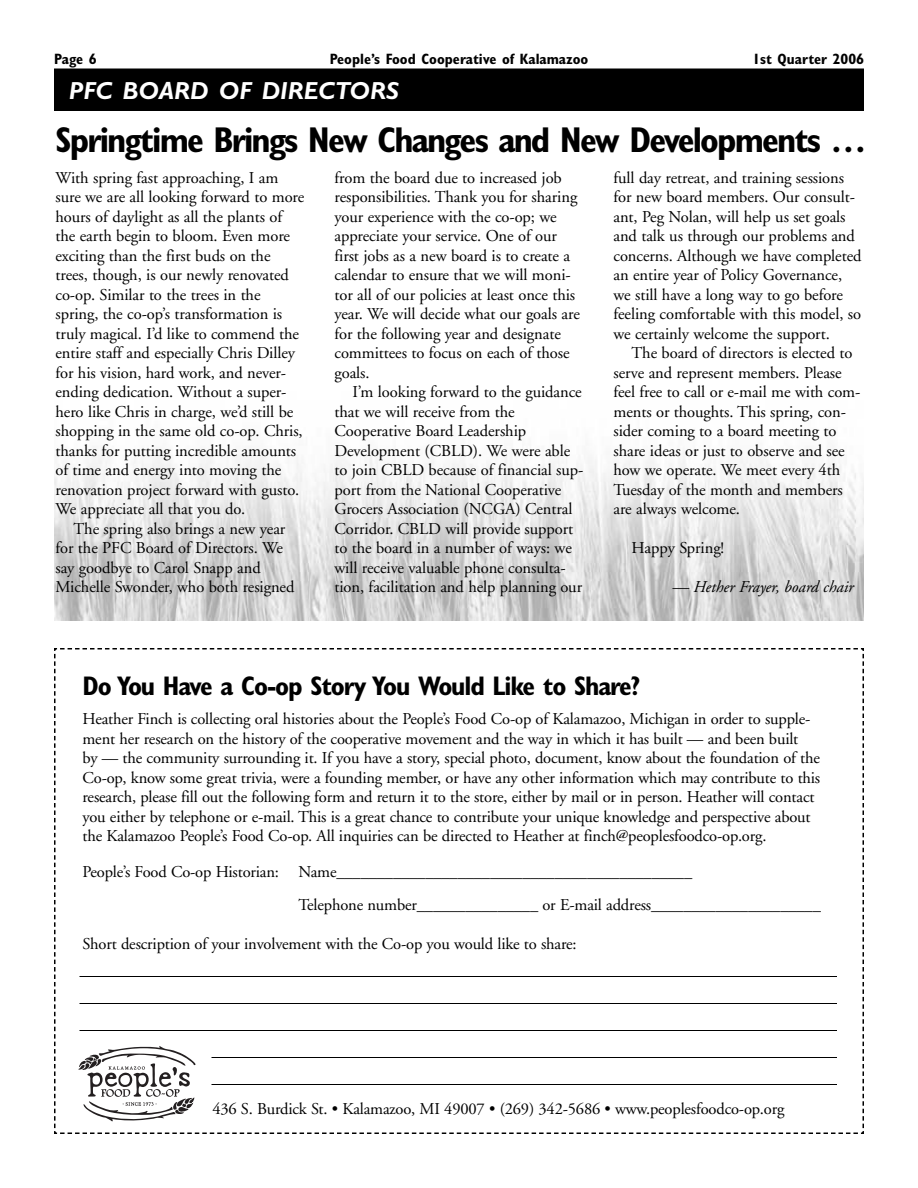
<style>
.page{position:relative;width:918px;height:1188px;background:#fff}
.page>*{position:absolute;margin:0;border:0;box-sizing:border-box;transform-origin:0 0}
.t1{font:700 condensed 36px "Gill Sans";letter-spacing:-.05em;color:#000}
.t2{font:700 condensed 27px "Gill Sans";letter-spacing:-.04em;color:#000}
.t3{font:italic 700 24.75px "Gill Sans";color:#fff}
.t4{font:16.5px/19.5px "Adobe Garamond";letter-spacing:-.005em;color:#000}
.t5{font:italic 16.5px "Adobe Garamond";letter-spacing:-.005em;color:#000}
.t6{font:700 condensed 15px "Gill Sans";color:#000}
</style>
<div class="page">
<div style="left:54px;top:69px;width:810px;height:41px;background:#000"></div>
<img style="left:54px;top:452px;width:810px;height:169px">
<svg style="left:54px;top:648px;width:810px;height:486px"></svg>
<hr style="left:80px;top:976px;width:757px;height:1px;background:#000">
<hr style="left:80px;top:1003px;width:757px;height:1px;background:#000">
<hr style="left:80px;top:1030px;width:757px;height:1px;background:#000">
<hr style="left:212px;top:1057px;width:625px;height:1px;background:#000">
<hr style="left:212px;top:1084px;width:625px;height:1px;background:#000">
<p class="t6" style="left:54px;top:54px;width:44px">Page 6</p>
<p class="t6" style="left:330px;top:54px;width:260px">People’s Food Cooperative of Kalamazoo</p>
<p class="t6" style="left:752px;top:54px;width:113px">1st Quarter 2006</p>
<h3 class="t3" style="left:69px;top:82px;width:331px">PFC BOARD OF DIRECTORS</h3>
<h1 class="t1" style="left:55px;top:127px;width:812px">Springtime Brings New Changes and New Developments …</h1>
<p class="t4" style="left:55px;top:169px;width:250px">With spring fast approaching, I am sure we are all looking forward to more hours of daylight as all the plants of the earth begin to bloom. Even more exciting than the first buds on the trees, though, is our newly renovated co-op. Similar to the trees in the spring, the co-op’s transformation is truly magical. I’d like to commend the entire staff and especially Chris Dilley for his vision, hard work, and never&shy;ending dedication. Without a super&shy;hero like Chris in charge, we’d still be shopping in the same old co-op. Chris, thanks for putting incredible amounts of time and energy into moving the renovation project forward with gusto.<br>We appreciate all that you do.</p>
<p class="t4" style="left:55px;top:520px;width:241px;text-indent:18px">The spring also brings a new year for the PFC Board of Directors. We say goodbye to Carol Snapp and<br>Michelle Swonder, who both resigned</p>
<p class="t4" style="left:334px;top:169px;width:247px">from the board due to increased job responsibilities. Thank you for sharing your experience with the co-op; we appreciate your service. One of our first jobs as a new board is to create a calendar to ensure that we will moni&shy;tor all of our policies at least once this year. We will decide what our goals are for the following year and designate committees to focus on each of those goals.</p>
<p class="t4" style="left:334px;top:384px;width:250px;text-indent:18px">I’m looking forward to the guidance that we will receive from the Cooperative Board Leadership Development (CBLD). We were able to join CBLD because of financial sup&shy;port from the National Cooperative Grocers Association (NCGA) Central Corridor. CBLD will provide support to the board in a number of ways: we will receive valuable phone consulta&shy;tion, facilitation and help planning our</p>
<p class="t4" style="left:613px;top:169px;width:250px">full day retreat, and training sessions for new board members. Our consult&shy;ant, Peg Nolan, will help us set goals and talk us through our problems and concerns. Although we have completed an entire year of Policy Governance, we still have a long way to go before feeling comfortable with this model, so we certainly welcome the support.</p>
<p class="t4" style="left:613px;top:345px;width:248px;text-indent:18px">The board of directors is elected to serve and represent members. Please feel free to call or e-mail me with com&shy;ments or thoughts. This spring, con&shy;sider coming to a board meeting to share ideas or just to observe and see how we operate. We meet every 4th Tuesday of the month and members are always welcome.</p>
<p class="t4" style="left:631px;top:540px;width:94px">Happy Spring!</p>
<p class="t5" style="left:672px;top:580px;width:183px">— Hether Frayer, board chair</p>
<h2 class="t2" style="left:82px;top:676px;width:559px">Do You Have a Co-op Story You Would Like to Share?</h2>
<p class="t4" style="left:82px;top:711px;width:739px">Heather Finch is collecting oral histories about the People’s Food Co-op of Kalamazoo, Michigan in order to supple&shy;ment her research on the history of the cooperative movement and the way in which it has built — and been built<br>by — the community surrounding it. If you have a story, special photo, document, know about the foundation of the Co-op, know some great trivia, were a founding member, or have any other information which may contribute to this research, please fill out the following form and return it to the store, either by mail or in person. Heather will contact you either by telephone or e-mail. This is a great chance to contribute your unique knowledge and perspective about the Kalamazoo People’s Food Co-op. All inquiries can be directed to Heather at finch@peoplesfoodco-op.org.</p>
<p class="t4" style="left:298px;top:857px;width:524px;line-height:33px;text-indent:-216px">People’s Food Co-op Historian: Name____________________________________________<br>Telephone number_______________ or E-mail address_____________________</p>
<p class="t4" style="left:82px;top:936px;width:496px">Short description of your involvement with the Co-op you would like to share:</p>
<p class="t4" style="left:212px;top:1101px;width:573px">436 S. Burdick St. • Kalamazoo, MI 49007 • (269) 342-5686 • www.peoplesfoodco-op.org</p>
</div>
